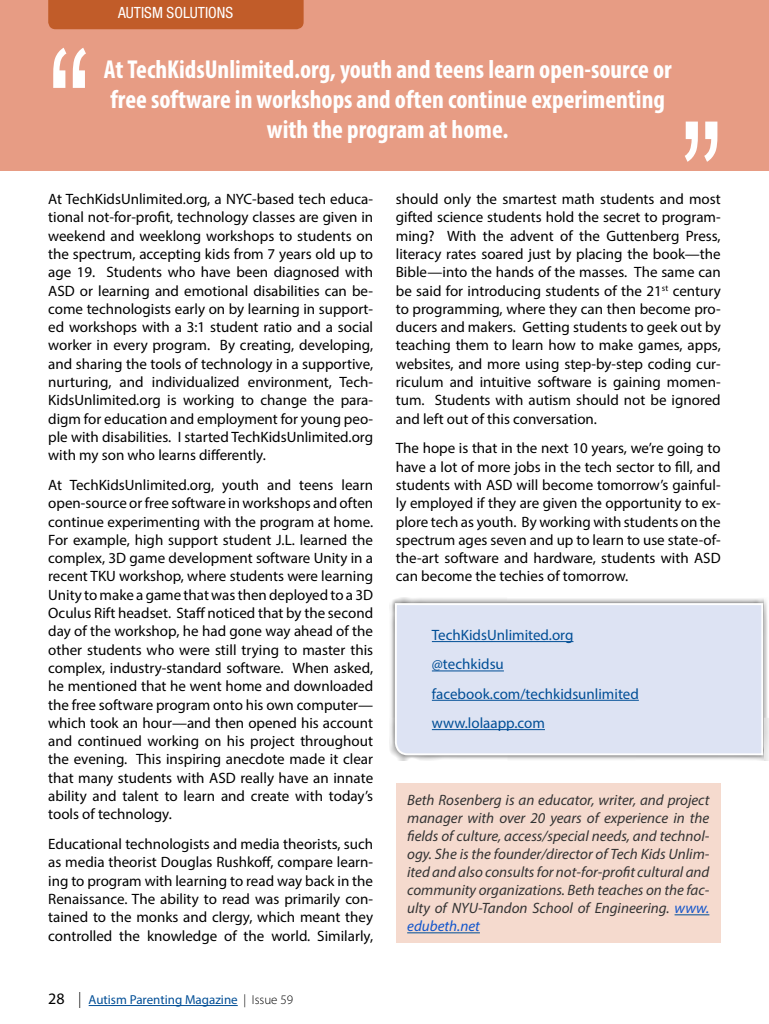
<style>
.page{position:relative;width:769px;height:1024px;background:#fff}
.page>*{position:absolute;margin:0;border:0;box-sizing:border-box;transform-origin:0 0}
.t1{font:700 condensed 26px/30px "Myriad Pro";color:#fff;text-align:center}
.t2{font:condensed 15.5px "Helvetica Neue LT Std";color:#fff}
.t3{font:15px/18.3px "Myriad Pro";color:#000;text-align:justify}
.t4{font:italic 15px/18px "Myriad Pro";color:#333;text-align:justify}
.t5{font:15px/29.3px "Myriad Pro";color:#004e96}
.t6{font:13px "Myriad Pro";color:#004e96}
.s1{font-size:16px;color:#000}
.s2{font-weight:300;font-size:16px;color:#000}
.s3{font-weight:300;color:#000}
.s4{color:#15c}
</style>
<div class="page">
<div style="left:0;top:0;width:768px;height:170px;background:#e79c84"></div>
<svg style="left:53px;top:48px;width:33px;height:40px"></svg>
<svg style="left:685px;top:122px;width:32px;height:40px"></svg>
<div style="left:389px;top:597px;width:379px;height:164px;background:#000;opacity:.75"></div>
<div style="left:393px;top:602px;width:371px;height:154px;background:#dde3f3"></div>
<hr style="left:431px;top:641px;width:142px;height:1px;background:#004e96">
<hr style="left:431px;top:670px;width:72px;height:1px;background:#004e96">
<hr style="left:431px;top:700px;width:207px;height:1px;background:#004e96">
<hr style="left:431px;top:729px;width:113px;height:1px;background:#004e96">
<div style="left:395px;top:783px;width:325px;height:160px;background:#f5dace"></div>
<hr style="left:674px;top:914px;width:35px;height:1px;background:#004e96">
<hr style="left:407px;top:932px;width:72px;height:1px;background:#004e96">
<div style="left:48px;top:0;width:255px;height:29px;background:#c15c29"></div>
<hr style="left:89px;top:1005px;width:149px;height:1px;background:#004e96">
<p class="t2" style="left:118px;top:4px;width:116px">AUTISM SOLUTIONS</p>
<h1 class="t1" style="left:104px;top:54px;width:569px">At TechKidsUnlimited.org, youth and teens learn open-source or free software in workshops and often continue experimenting with the program at home.</h1>
<p class="t3" style="left:48px;top:190px;width:326px">At TechKidsUnlimited.org, a NYC-based tech educa&shy;tional not-for-profit, technology classes are given in weekend and weeklong workshops to students on the spectrum, accepting kids from 7 years old up to age 19. Students who have been diagnosed with ASD or learning and emotional disabilities can be&shy;come technologists early on by learning in support&shy;ed workshops with a 3:1 student ratio and a social worker in every program. By creating, developing, and sharing the tools of technology in a supportive, nurturing, and individualized environment, Tech-KidsUnlimited.org is working to change the para&shy;digm for education and employment for young peo&shy;ple with disabilities. I started TechKidsUnlimited.org with my son who learns differently.</p>
<p class="t3" style="left:48px;top:475px;width:326px">At TechKidsUnlimited.org, youth and teens learn open-source or free software in workshops and often continue experimenting with the program at home.<br>For example, high support student J.L. learned the complex, 3D game development software Unity in a recent TKU workshop, where students were learning Unity to make a game that was then deployed to a 3D Oculus Rift headset. Staff noticed that by the second day of the workshop, he had gone way ahead of the other students who were still trying to master this complex, industry-standard software. When asked, he mentioned that he went home and downloaded the free software program onto his own computer— which took an hour—and then opened his account and continued working on his project throughout the evening. This inspiring anecdote made it clear that many students with ASD really have an innate ability and talent to learn and create with today’s tools of technology.</p>
<p class="t3" style="left:48px;top:834px;width:326px">Educational technologists and media theorists, such as media theorist Douglas Rushkoff, compare learn&shy;ing to program with learning to read way back in the Renaissance. The ability to read was primarily con&shy;tained to the monks and clergy, which meant they controlled the knowledge of the world. Similarly,</p>
<p class="t6" style="left:48px;top:992px;width:246px"><span class="s1">28</span> <span class="s2">|</span> Autism Parenting Magazine <span class="s3">| Issue 59</span></p>
<p class="t3" style="left:395px;top:190px;width:326px">should only the smartest math students and most gifted science students hold the secret to program&shy;ming? With the advent of the Guttenberg Press, literacy rates soared just by placing the book—the Bible—into the hands of the masses. The same can be said for introducing students of the 21<sup>st</sup> century to programming, where they can then become pro&shy;ducers and makers. Getting students to geek out by teaching them to learn how to make games, apps, websites, and more using step-by-step coding cur&shy;riculum and intuitive software is gaining momen&shy;tum. Students with autism should not be ignored and left out of this conversation.</p>
<p class="t3" style="left:395px;top:439px;width:326px">The hope is that in the next 10 years, we’re going to have a lot of more jobs in the tech sector to fill, and students with ASD will become tomorrow’s gainful&shy;ly employed if they are given the opportunity to ex&shy;plore tech as youth. By working with students on the spectrum ages seven and up to learn to use state-of&shy;the-art software and hardware, students with ASD can become the techies of tomorrow.</p>
<p class="t5" style="left:431px;top:620px;width:208px">TechKidsUnlimited.org @techkidsu facebook.com/techkidsunlimited www.lolaapp.com</p>
<p class="t4" style="left:407px;top:791px;width:303px">Beth Rosenberg is an educator, writer, and project manager with over 20 years of experience in the fields of culture, access/special needs, and technol&shy;ogy. She is the founder/director of Tech Kids Unlim&shy;ited and also consults for not-for-profit cultural and community organizations. Beth teaches on the fac&shy;ulty of NYU-Tandon School of Engineering. <span class="s4">www. edubeth.net</span></p>
</div>
